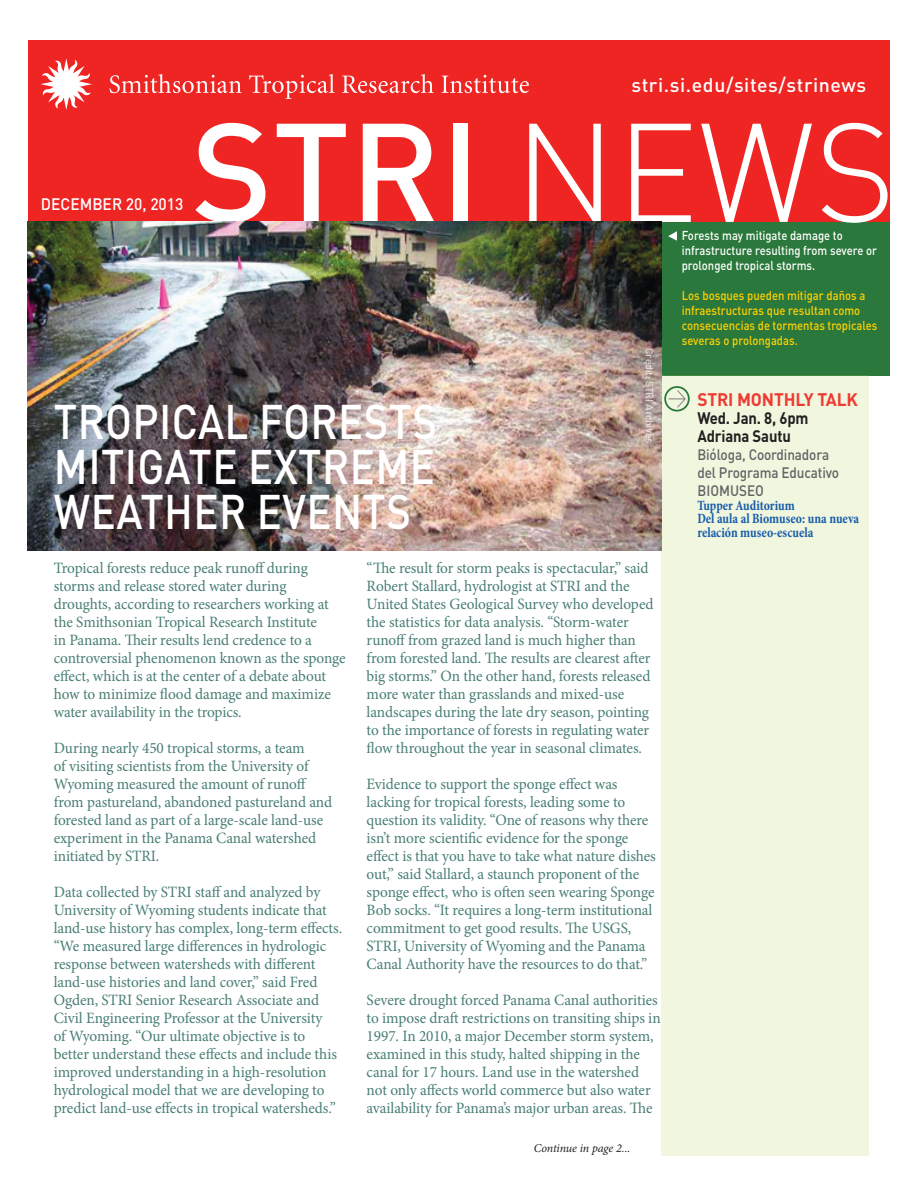
<style>
.page{position:relative;width:918px;height:1188px;background:#fff}
.page>*{position:absolute;margin:0;border:0;box-sizing:border-box;transform-origin:0 0}
.t1{font:500 138px "DIN Pro";color:#fff}
.t2{font:500 48px/45px "DIN Pro";letter-spacing:.01em;color:#fff;scale:.87 1}
.t3{font:500 19.5px "DIN Pro";letter-spacing:.03em;color:#fff}
.t4{font:700 18px "DIN Pro";letter-spacing:-.01em;color:#ee3b32;scale:.96 1}
.t5{font:700 16.5px/18px "DIN Pro";letter-spacing:-.01em;color:#231f20;scale:.9 1}
.t6{font:500 16.5px "DIN Pro";color:#fff;scale:.94 1}
.t7{font:15.75px/18px "Minion Pro";letter-spacing:-.01em;color:#487e74}
.t8{font:500 15px/18px "DIN Pro";letter-spacing:-.01em;color:#636366;scale:.9 1}
.t9{font:700 condensed 14.25px/13.5px "Minion Pro";color:#195cab;scale:.9 1}
.t10{font:500 12.75px/15px "DIN Pro";color:#fed105;scale:.88 1}
.t11{font:500 12.75px/15px "DIN Pro";color:#fff;scale:.88 1}
.t12{font:italic 12px "Minion Pro";letter-spacing:-.01em;color:#231f20}
.t13{font:500 10.5px "DIN Pro";letter-spacing:-.02em;color:#fff}
.s1{font-weight:300}
</style>
<div class="page">
<div style="left:619px;top:222px;width:271px;height:153px;background:#2a783b"></div>
<div style="left:662px;top:375px;width:207px;height:781px;background:#f1f7df"></div>
<div style="left:28px;top:40px;width:862px;height:182px;background:#ee2523"></div>
<img style="left:28px;top:221px;width:634px;height:330px">
<svg style="left:40px;top:58px;width:52px;height:52px"></svg>
<svg style="left:110px;top:74px;width:132px;height:19px"></svg>
<svg style="left:249px;top:74px;width:86px;height:25px"></svg>
<svg style="left:342px;top:74px;width:92px;height:19px"></svg>
<svg style="left:442px;top:75px;width:87px;height:18px"></svg>
<svg style="left:668px;top:231px;width:9px;height:10px"></svg>
<div style="left:664px;top:386px;width:26px;height:26px;border:2px solid #2a783b;border-radius:50%"></div>
<svg style="left:669px;top:390px;width:17px;height:17px"></svg>
<p class="t6" style="left:41px;top:190px;width:153px">DECEMBER 20, 2013</p>
<p class="t3" style="left:632px;top:69px;width:236px">stri.si.edu/sites/strinews</p>
<h1 class="t1" style="left:191px;top:60px;width:706px">STRI <span class="s1">NEWS</span></h1>
<p class="t11" style="left:682px;top:227px;width:224px">Forests may mitigate damage to infrastructure resulting from severe or prolonged tropical storms.</p>
<p class="t10" style="left:682px;top:287px;width:224px">Los bosques pueden mitigar daños a infraestructuras que resultan como consecuencias de tormentas tropicales</p>
<p class="t13" style="left:658px;top:348px;width:97px;rotate:90deg">Credit: STRI Archives</p>
<h2 class="t2" style="left:54px;top:394px;width:439px">Tropi cal Forests<br>Miti gate Extreme<br>Weather Events</h2>
<p class="t7" style="left:54px;top:559px;width:293px">Tropical forests reduce peak runoff during storms and release stored water during droughts, according to researchers working at the Smithsonian Tropical Research Institute<br>in Panama. Their results lend credence to a controversial phenomenon known as the sponge effect, which is at the center of a debate about how to minimize flood damage and maximize water availability in the tropics.</p>
<p class="t7" style="left:54px;top:739px;width:280px">During nearly 450 tropical storms, a team<br>of visiting scientists from the University of Wyoming measured the amount of runoff from pastureland, abandoned pastureland and forested land as part of a large-scale land-use experiment in the Panama Canal watershed initiated by STRI.</p>
<p class="t7" style="left:54px;top:883px;width:290px">Data collected by STRI staff and analyzed by University of Wyoming students indicate that land-use history has complex, long-term effects. “We measured large differences in hydrologic response between watersheds with different land-use histories and land cover,” said Fred Ogden, STRI Senior Research Associate and Civil Engineering Professor at the University<br>of Wyoming. “Our ultimate objective is to better understand these effects and include this improved understanding in a high-resolution hydrological model that we are developing to predict land-use effects in tropical watersheds.”</p>
<p class="t7" style="left:367px;top:559px;width:288px">“The result for storm peaks is spectacular,” said Robert Stallard, hydrologist at STRI and the United States Geological Survey who developed the statistics for data analysis. “Storm-water runoff from grazed land is much higher than from forested land. The results are clearest after big storms.” On the other hand, forests released more water than grasslands and mixed-use landscapes during the late dry season, pointing to the importance of forests in regulating water flow throughout the year in seasonal climates.</p>
<p class="t7" style="left:367px;top:775px;width:291px">Evidence to support the sponge effect was lacking for tropical forests, leading some to question its validity. “One of reasons why there isn’t more scientific evidence for the sponge effect is that you have to take what nature dishes out,” said Stallard, a staunch proponent of the sponge effect, who is often seen wearing Sponge Bob socks. “It requires a long-term institutional commitment to get good results. The USGS, STRI, University of Wyoming and the Panama Canal Authority have the resources to do that.”</p>
<p class="t7" style="left:367px;top:991px;width:296px">Severe drought forced Panama Canal authorities to impose draft restrictions on transiting ships in 1997. In 2010, a major December storm system, examined in this study, halted shipping in the canal for 17 hours. Land use in the watershed not only affects world commerce but also water availability for Panama’s major urban areas. The</p>
<p class="t12" style="left:534px;top:1140px;width:98px">Continue in page 2...</p>
<p class="t10" style="left:682px;top:332px;width:133px">severas o prolongadas.</p>
<p class="t4" style="left:697px;top:385px;width:169px">STRI MONTHLY TALK</p>
<p class="t5" style="left:697px;top:407px;width:125px">Wed. Jan. 8, 6pm<br>Adriana Sautu</p>
<p class="t8" style="left:697px;top:444px;width:159px">Bióloga, Coordinadora del Programa Educativo<br>Biomuseo</p>
<p class="t9" style="left:697px;top:498px;width:181px">Tupper Auditorium<br>Del aula al Biomuseo: una nueva relación museo-escuela</p>
</div>
